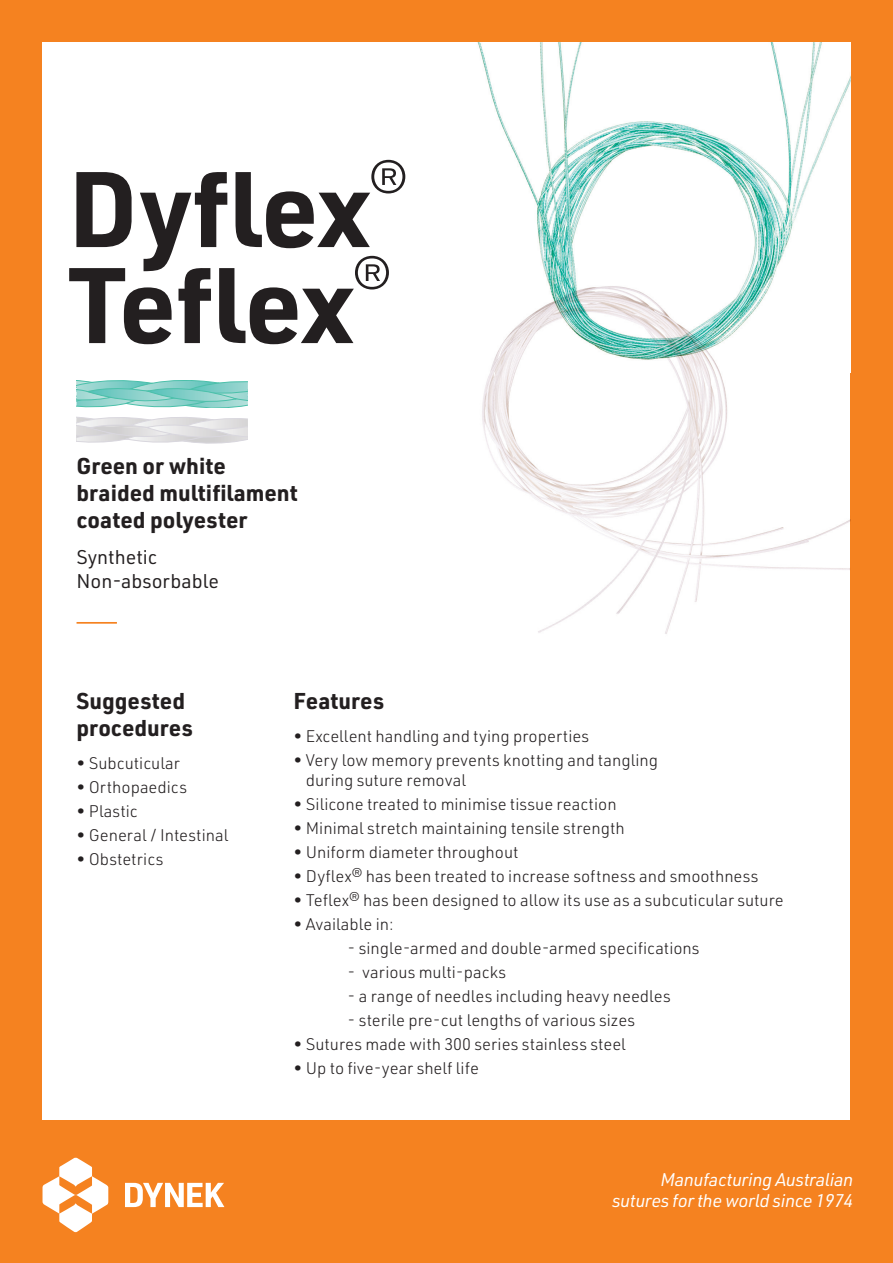
<style>
.page{position:relative;width:893px;height:1263px;background:#f58220}
.page>*{position:absolute;margin:0;border:0;box-sizing:border-box;transform-origin:0 0}
.t1{font:700 105px/96px "URWDIN";letter-spacing:-.01em;color:#231f20}
.t2{font:700 22.5px/27px "URWDIN";color:#231f20}
.t3{font:19.5px/23.4px "URWDIN";color:#231f20}
.t4{font:italic 18px/21.6px "URWDIN";letter-spacing:-.02em;color:#fff;text-align:right}
.t5{font:300 16.5px/19.8px "URWDIN";color:#231f20}
</style>
<div class="page">
<div style="left:43px;top:43px;width:807px;height:1077px;background:#fff"></div>
<svg style="left:77px;top:381px;width:171px;height:63px"></svg>
<hr style="left:77px;top:622px;width:40px;height:2px;background:#f58220">
<img style="left:478px;top:43px;width:372px;height:235px">
<img style="left:482px;top:278px;width:368px;height:356px">
<svg style="left:43px;top:1157px;width:65px;height:75px"></svg>
<svg style="left:125px;top:1183px;width:99px;height:24px"></svg>
<h1 class="t1" style="left:68px;top:157px;width:342px">Dyflex<sup>®<br></sup>Teflex<sup>®</sup></h1>
<h2 class="t2" style="left:77px;top:451px;width:223px">Green or white braided multifilament coated polyester</h2>
<p class="t3" style="left:77px;top:545px;width:144px">Synthetic<br>Non-absorbable</p>
<h2 class="t2" style="left:77px;top:687px;width:118px">Suggested procedures</h2>
<p class="t5" style="left:77px;top:752px;width:105px">• Subcuticular</p>
<p class="t5" style="left:77px;top:777px;width:112px">• Orthopaedics</p>
<p class="t5" style="left:77px;top:801px;width:63px">• Plastic</p>
<p class="t5" style="left:77px;top:825px;width:153px">• General / Intestinal</p>
<p class="t5" style="left:77px;top:849px;width:88px">• Obstetrics</p>
<h2 class="t2" style="left:294px;top:687px;width:92px">Features</h2>
<p class="t5" style="left:294px;top:725px;width:297px">• Excellent handling and tying properties</p>
<p class="t5" style="left:306px;top:750px;width:354px;text-indent:-12px">• Very low memory prevents knotting and tangling during suture removal</p>
<p class="t5" style="left:294px;top:793px;width:324px">• Silicone treated to minimise tissue reaction</p>
<p class="t5" style="left:294px;top:817px;width:333px">• Minimal stretch maintaining tensile strength</p>
<p class="t5" style="left:294px;top:842px;width:226px">• Uniform diameter throughout</p>
<p class="t5" style="left:294px;top:866px;width:466px">• Dyflex® has been treated to increase softness and smoothness</p>
<p class="t5" style="left:294px;top:890px;width:492px">• Teflex® has been designed to allow its use as a subcuticular suture</p>
<p class="t5" style="left:294px;top:914px;width:102px">• Available in:</p>
<p class="t5" style="left:348px;top:938px;width:353px">- single-armed and double-armed specifications</p>
<p class="t5" style="left:348px;top:962px;width:160px">- various multi-packs</p>
<p class="t5" style="left:348px;top:986px;width:325px">- a range of needles including heavy needles</p>
<p class="t5" style="left:348px;top:1010px;width:289px">- sterile pre-cut lengths of various sizes</p>
<p class="t5" style="left:294px;top:1034px;width:334px">• Sutures made with 300 series stainless steel</p>
<p class="t5" style="left:294px;top:1058px;width:187px">• Up to five-year shelf life</p>
<p class="t4" style="left:612px;top:1168px;width:243px">Manufacturing Australian sutures for the world since 1974</p>
</div>
